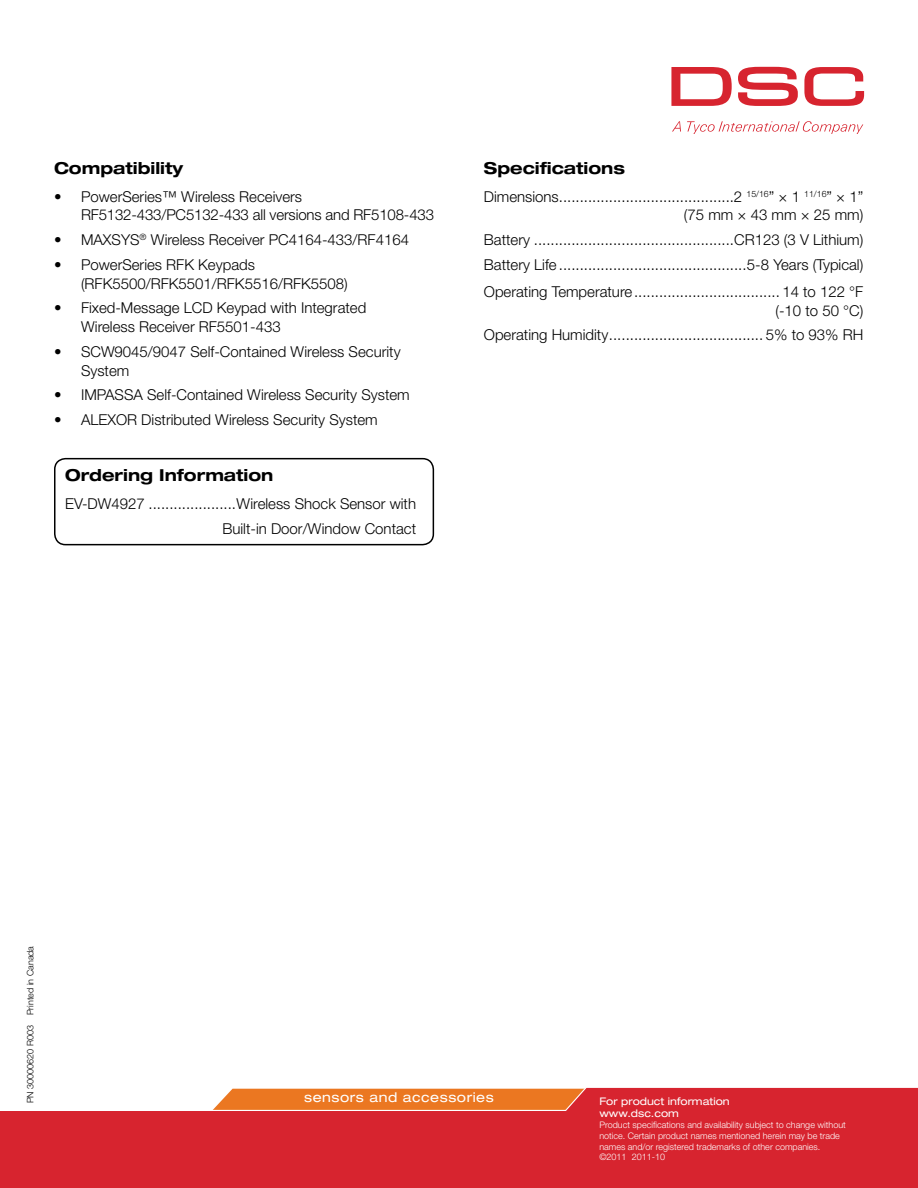
<style>
.page{position:relative;width:918px;height:1188px;background:#fff}
.page>*{position:absolute;margin:0;border:0;box-sizing:border-box;transform-origin:0 0}
.t1{font:700 expanded 16.5px "Helvetica Neue LT Std";color:#000}
.t2{font:300 15px/18.8px "Helvetica Neue LT Pro";color:#000}
.t3{font:expanded 13.5px "Helvetica Neue LT Std";letter-spacing:.04em;color:#fff}
.t4{font:expanded 10.5px/12.6px "Helvetica Neue LT Std";color:#fff}
.t5{font:300 9px/10.8px "Helvetica Neue LT Pro";color:#fff}
.t6{font:300 9px "Helvetica Neue LT Pro";color:#000}
</style>
<div class="page">
<svg style="left:0;top:1087px;width:918px;height:101px;background:#db3a3c"></svg>
<svg style="left:671px;top:67px;width:61px;height:39px"></svg>
<svg style="left:738px;top:67px;width:60px;height:39px"></svg>
<svg style="left:804px;top:67px;width:60px;height:39px"></svg>
<svg style="left:672px;top:121px;width:9px;height:11px"></svg>
<svg style="left:687px;top:121px;width:176px;height:13px"></svg>
<div style="left:54px;top:458px;width:380px;height:87px;border:2px solid #000;border-radius:11px"></div>
<p class="t1" style="left:54px;top:158px;width:131px">Compatibility</p>
<p class="t2" style="left:81px;top:187px;width:355px;text-indent:-27px">• PowerSeries™ Wireless Receivers<br>RF5132-433/PC5132-433 all versions and RF5108-433</p>
<p class="t2" style="left:54px;top:230px;width:357px">• MAXSYS<sup>®</sup> Wireless Receiver PC4164-433/RF4164</p>
<p class="t2" style="left:81px;top:255px;width:268px;text-indent:-27px">• PowerSeries RFK Keypads (RFK5500/RFK5501/RFK5516/RFK5508)</p>
<p class="t2" style="left:81px;top:298px;width:287px;text-indent:-27px">• Fixed-Message LCD Keypad with Integrated<br>Wireless Receiver RF5501-433</p>
<p class="t2" style="left:81px;top:342px;width:321px;text-indent:-27px">• SCW9045/9047 Self-Contained Wireless Security<br>System</p>
<p class="t2" style="left:54px;top:385px;width:357px">• IMPASSA Self-Contained Wireless Security System</p>
<p class="t2" style="left:54px;top:410px;width:325px">• ALEXOR Distributed Wireless Security System</p>
<p class="t1" style="left:65px;top:465px;width:210px">Ordering Information</p>
<p class="t2" style="left:65px;top:491px;width:352px;line-height:24.8px;text-align:right">EV-DW4927 .....................Wireless Shock Sensor with<br>Built-in Door/Window Contact</p>
<p class="t1" style="left:484px;top:158px;width:143px">Specifications</p>
<p class="t2" style="left:484px;top:187px;width:381px;text-align:right">Dimensions..........................................2 <sup>15/16</sup>” × 1 <sup>11/16</sup>” × 1” (75 mm × 43 mm × 25 mm)</p>
<p class="t2" style="left:484px;top:227px;width:381px;line-height:24.8px">Battery ................................................CR123 (3 V Lithium)<br>Battery Life .............................................5-8 Years (Typical)</p>
<p class="t2" style="left:484px;top:282px;width:381px;text-align:right">Operating Temperature................................... 14 to 122 °F (-10 to 50 °C)</p>
<p class="t2" style="left:484px;top:325px;width:381px">Operating Humidity..................................... 5% to 93% RH</p>
<p class="t6" style="left:25px;top:1103px;width:159px;rotate:-90deg">PN 30000620 R003 Printed in Canada</p>
<p class="t3" style="left:304px;top:1089px;width:191px">sensors and accessories</p>
<p class="t4" style="left:599px;top:1094px;width:132px">For product information www.dsc.com</p>
<p class="t5" style="left:599px;top:1119px;width:248px">Product specifications and availability subject to change without notice. Certain product names mentioned herein may be trade names and/or registered trademarks of other companies. ©2011 2011-10</p>
</div>
